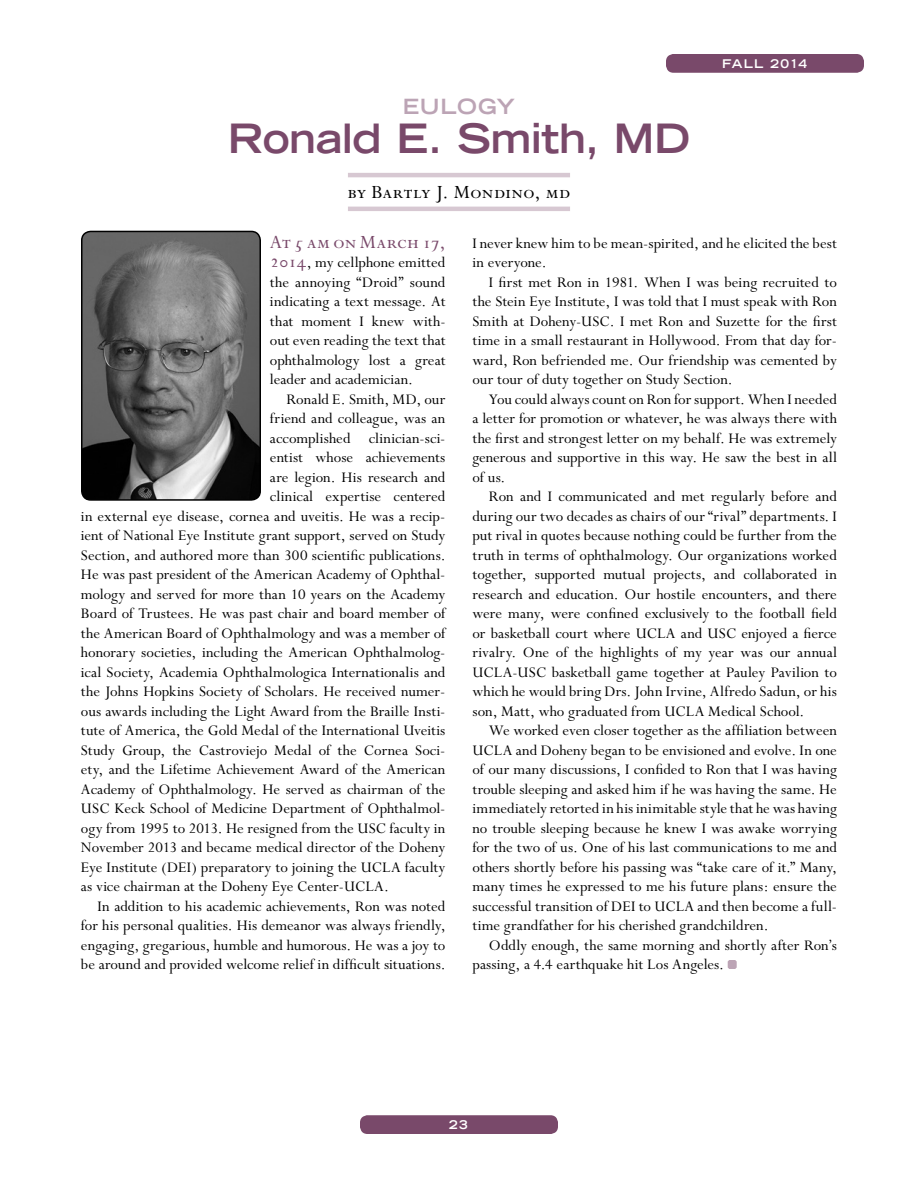
<style>
.page{position:relative;width:918px;height:1188px;background:#fff}
.page>*{position:absolute;margin:0;border:0;box-sizing:border-box;transform-origin:0 0}
.t1{font:700 expanded 40.5px "Trade Gothic LH";letter-spacing:-.015em;color:#79496a}
.t2{font:21px "Perpetua SC";letter-spacing:.015em;color:#000}
.t3{font:21px "Perpetua SC";color:#79496a}
.t4{font:700 expanded 21px "Trade Gothic LH";letter-spacing:.03em;color:#bca4b5}
.t5{font:16.5px/19.5px "Perpetua";color:#000;text-align:justify}
.t6{font:700 expanded 12px "Trade Gothic LH";letter-spacing:.07em;color:#fff}
.t7{font:700 expanded 12px "Trade Gothic LH";letter-spacing:.1em;color:#fff}
.s1{font-family:"Perpetua SC";font-size:21px;color:#79496a}
</style>
<div class="page">
<div style="left:666px;top:54px;width:198px;height:19px;background:#79496a;border-radius:8px"></div>
<div style="left:360px;top:1115px;width:198px;height:19px;background:#79496a;border-radius:8px"></div>
<hr style="left:348px;top:173px;width:222px;height:4px;background:#d7c8d2">
<hr style="left:348px;top:207px;width:222px;height:4px;background:#d7c8d2">
<svg style="left:728px;top:960px;width:9px;height:9px"></svg>
<img style="left:82px;top:231px;width:178px;height:267px">
<div style="left:81px;top:231px;width:180px;height:270px;border:2px solid #000;border-radius:9px"></div>
<p class="t6" style="left:722px;top:56px;width:87px">FALL 2014</p>
<p class="t4" style="left:403px;top:92px;width:114px">EULOGY</p>
<h1 class="t1" style="left:228px;top:112px;width:464px">Ronald E. Smith, MD</h1>
<p class="t2" style="left:348px;top:181px;width:224px">by Bartly J. Mondino, md</p>
<p class="t3" style="left:270px;top:231px;width:177px">At 5 am on March 17,</p>
<p class="t5" style="left:270px;top:253px;width:177px"><span class="s1">2014</span>, my cellphone emitted the annoying “Droid” sound indicating a text message. At that moment I knew with&shy;out even reading the text that ophthalmology lost a great leader and academician.</p>
<p class="t5" style="left:286px;top:390px;width:160px">Ronald E. Smith, MD, our</p>
<p class="t5" style="left:270px;top:409px;width:177px">friend and colleague, was an</p>
<p class="t5" style="left:270px;top:429px;width:177px">accomplished clinician-sci-</p>
<p class="t5" style="left:270px;top:448px;width:177px">entist whose achievements</p>
<p class="t5" style="left:270px;top:468px;width:177px">are legion. His research and</p>
<p class="t5" style="left:270px;top:487px;width:177px">clinical expertise centered</p>
<p class="t5" style="left:81px;top:507px;width:366px">in external eye disease, cornea and uveitis. He was a recip-</p>
<p class="t5" style="left:81px;top:526px;width:366px">ient of National Eye Institute grant support, served on Study</p>
<p class="t5" style="left:81px;top:546px;width:366px">Section, and authored more than 300 scientific publications.</p>
<p class="t5" style="left:81px;top:565px;width:366px">He was past president of the American Academy of Ophthal-</p>
<p class="t5" style="left:81px;top:585px;width:366px">mology and served for more than 10 years on the Academy</p>
<p class="t5" style="left:81px;top:604px;width:366px">Board of Trustees. He was past chair and board member of</p>
<p class="t5" style="left:81px;top:624px;width:366px">the American Board of Ophthalmology and was a member of</p>
<p class="t5" style="left:81px;top:643px;width:366px">honorary societies, including the American Ophthalmolog-</p>
<p class="t5" style="left:81px;top:663px;width:366px">ical Society, Academia Ophthalmologica Internationalis and</p>
<p class="t5" style="left:81px;top:682px;width:366px">the Johns Hopkins Society of Scholars. He received numer-</p>
<p class="t5" style="left:81px;top:702px;width:366px">ous awards including the Light Award from the Braille Insti-</p>
<p class="t5" style="left:81px;top:721px;width:366px">tute of America, the Gold Medal of the International Uveitis</p>
<p class="t5" style="left:81px;top:741px;width:366px">Study Group, the Castroviejo Medal of the Cornea Soci-</p>
<p class="t5" style="left:81px;top:760px;width:366px">ety, and the Lifetime Achievement Award of the American</p>
<p class="t5" style="left:81px;top:780px;width:366px">Academy of Ophthalmology. He served as chairman of the</p>
<p class="t5" style="left:81px;top:799px;width:366px">USC Keck School of Medicine Department of Ophthalmol-</p>
<p class="t5" style="left:81px;top:819px;width:366px">ogy from 1995 to 2013. He resigned from the USC faculty in</p>
<p class="t5" style="left:81px;top:838px;width:366px">November 2013 and became medical director of the Doheny</p>
<p class="t5" style="left:81px;top:858px;width:366px">Eye Institute (DEI) preparatory to joining the UCLA faculty</p>
<p class="t5" style="left:81px;top:877px;width:309px">as vice chairman at the Doheny Eye Center-UCLA.</p>
<p class="t5" style="left:97px;top:897px;width:350px">In addition to his academic achievements, Ron was noted</p>
<p class="t5" style="left:81px;top:916px;width:366px">for his personal qualities. His demeanor was always friendly,</p>
<p class="t5" style="left:81px;top:936px;width:366px">engaging, gregarious, humble and humorous. He was a joy to</p>
<p class="t5" style="left:81px;top:955px;width:366px">be around and provided welcome relief in difficult situations.</p>
<p class="t5" style="left:472px;top:234px;width:366px">I never knew him to be mean-spirited, and he elicited the best in everyone.</p>
<p class="t5" style="left:472px;top:273px;width:366px;text-indent:16px">I first met Ron in 1981. When I was being recruited to the Stein Eye Institute, I was told that I must speak with Ron Smith at Doheny-USC. I met Ron and Suzette for the first time in a small restaurant in Hollywood. From that day for&shy;ward, Ron befriended me. Our friendship was cemented by our tour of duty together on Study Section.</p>
<p class="t5" style="left:472px;top:390px;width:366px;text-indent:16px">You could always count on Ron for support. When I needed a letter for promotion or whatever, he was always there with the first and strongest letter on my behalf. He was extremely generous and supportive in this way. He saw the best in all of us.</p>
<p class="t5" style="left:472px;top:487px;width:366px;text-indent:16px">Ron and I communicated and met regularly before and during our two decades as chairs of our “rival” departments. I put rival in quotes because nothing could be further from the truth in terms of ophthalmology. Our organizations worked together, supported mutual projects, and collaborated in research and education. Our hostile encounters, and there were many, were confined exclusively to the football field or basketball court where UCLA and USC enjoyed a fierce rivalry. One of the highlights of my year was our annual UCLA-USC basketball game together at Pauley Pavilion to which he would bring Drs. John Irvine, Alfredo Sadun, or his son, Matt, who graduated from UCLA Medical School.</p>
<p class="t5" style="left:472px;top:721px;width:366px;text-indent:16px">We worked even closer together as the affiliation between UCLA and Doheny began to be envisioned and evolve. In one of our many discussions, I confided to Ron that I was having trouble sleeping and asked him if he was having the same. He immediately retorted in his inimitable style that he was having no trouble sleeping because he knew I was awake worrying for the two of us. One of his last communications to me and others shortly before his passing was “take care of it.” Many, many times he expressed to me his future plans: ensure the successful transition of DEI to UCLA and then become a full&shy;time grandfather for his cherished grandchildren.</p>
<p class="t5" style="left:472px;top:936px;width:366px;text-indent:16px">Oddly enough, the same morning and shortly after Ron’s passing, a 4.4 earthquake hit Los Angeles.</p>
<p class="t7" style="left:449px;top:1117px;width:20px">23</p>
</div>
